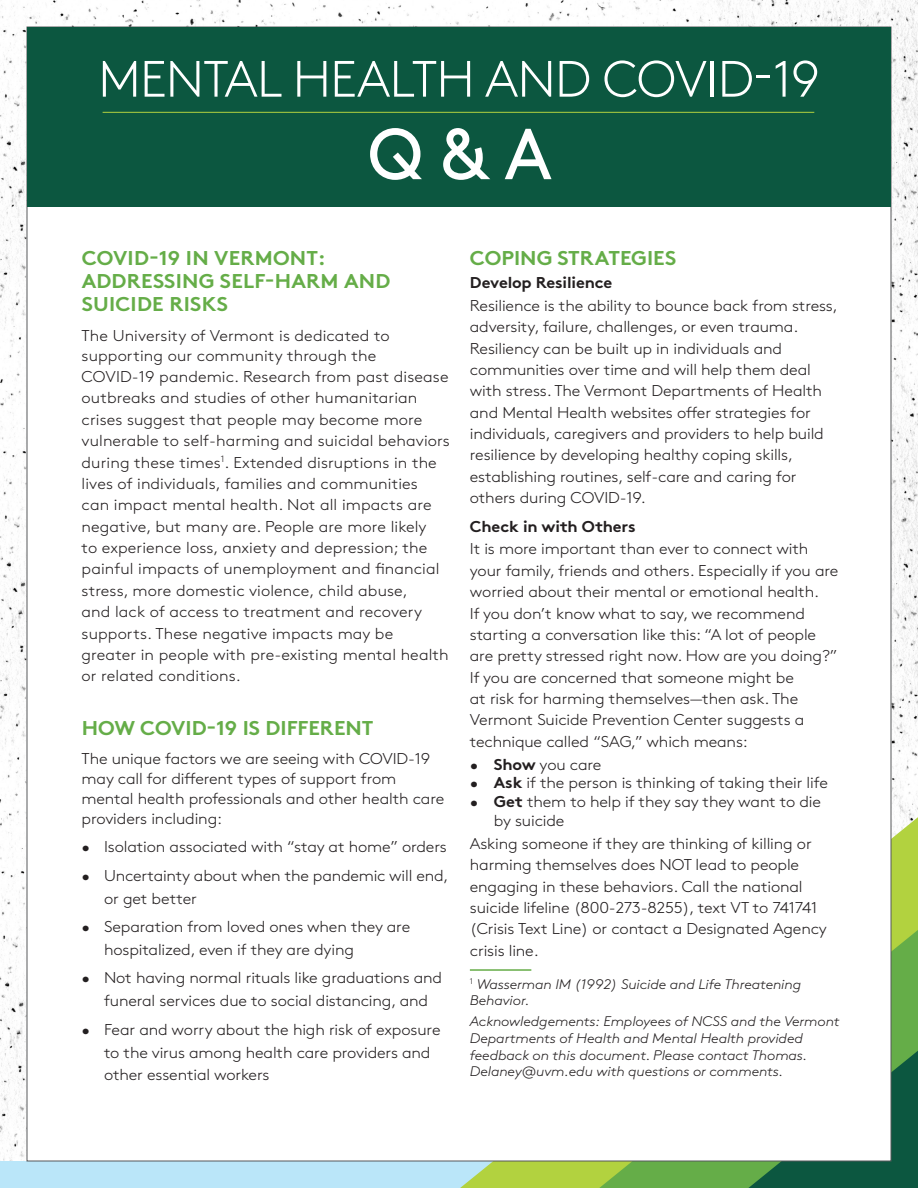
<style>
.page{position:relative;width:918px;height:1188px;background:#fff}
.page>*{position:absolute;margin:0;border:0;box-sizing:border-box;transform-origin:0 0}
.t1{font:72px "Brown Std";color:#fff}
.t2{font:300 51px "Brown Std";letter-spacing:-.015em;color:#fff}
.t3{font:700 19.95px/22.8px "Brown Std";letter-spacing:.01em;color:#65ad48;scale:1.05 1}
.t4{font:300 15.6px/21.3px "Brown Std";letter-spacing:-.01em;color:#231f20;scale:1.05 1}
.t5{font:700 15.6px "Brown Std";letter-spacing:-.01em;color:#231f20;scale:1.05 1}
.t6{font:italic 300 13.95px/16.6px "Brown Std";letter-spacing:-.01em;color:#231f20;scale:1.05 1}
.s1{font-weight:700}
</style>
<div class="page">
<img style="left:0;top:0;width:918px;height:1161px">
<div style="left:0;top:1161px;width:918px;height:27px;background:#bae6f9"></div>
<svg style="left:444px;top:806px;width:474px;height:382px;fill:#b2d23f"></svg>
<svg style="left:584px;top:919px;width:334px;height:269px;background:#73b246"></svg>
<svg style="left:733px;top:1040px;width:185px;height:148px;background:#1c6541"></svg>
<div style="left:27px;top:27px;width:864px;height:1134px;background:#fff"></div>
<div style="left:27px;top:27px;width:864px;height:179px;background:#0c5740"></div>
<hr style="left:470px;top:969px;width:61px;height:2px;background:#65ad48">
<hr style="left:103px;top:112px;width:711px;height:1px;background:#b2d23f">
<p class="t2" style="left:98px;top:50px;width:723px">MENTAL HEALTH AND COVID-19</p>
<p class="t1" style="left:368px;top:112px;width:186px">Q &amp; A</p>
<p class="t3" style="left:82px;top:247px;width:295px">COVID-19 IN VERMONT:<br>ADDRESSING SELF-HARM AND<br>SUICIDE RISKS</p>
<p class="t4" style="left:82px;top:326px;width:295px;line-height:19.8px">The University of Vermont is dedicated to supporting our community through the</p>
<p class="t4" style="left:82px;top:366px;width:352px">COVID-19 pandemic. Research from past disease outbreaks and studies of other humanitarian crises suggest that people may become more vulnerable to self-harming and suicidal behaviors during these times<sup>1</sup>. Extended disruptions in the lives of individuals, families and communities<br>can impact mental health. Not all impacts are negative, but many are. People are more likely<br>to experience loss, anxiety and depression; the painful impacts of unemployment and financial stress, more domestic violence, child abuse,<br>and lack of access to treatment and recovery supports. These negative impacts may be greater in people with pre-existing mental health or related conditions.</p>
<p class="t3" style="left:82px;top:717px;width:280px">HOW COVID-19 IS DIFFERENT</p>
<p class="t4" style="left:82px;top:749px;width:347px;line-height:20px">The unique factors we are seeing with COVID-19 may call for different types of support from mental health professionals and other health care providers including:</p>
<p class="t4" style="left:82px;top:837px;width:349px">• Isolation associated with “stay at home” orders</p>
<p class="t4" style="left:104px;top:864px;width:329px;line-height:22.8px;text-indent:-23px">• Uncertainty about when the pandemic will end, or get better</p>
<p class="t4" style="left:104px;top:916px;width:293px;line-height:22.8px;text-indent:-23px">• Separation from loved ones when they are hospitalized, even if they are dying</p>
<p class="t4" style="left:82px;top:967px;width:345px;line-height:22.8px;text-align:center">• Not having normal rituals like graduations and funeral services due to social distancing, and</p>
<p class="t4" style="left:104px;top:1018px;width:322px;line-height:22.8px;text-indent:-23px">• Fear and worry about the high risk of exposure to the virus among health care providers and other essential workers</p>
<p class="t3" style="left:470px;top:247px;width:198px">COPING STRATEGIES</p>
<p class="t5" style="left:470px;top:273px;width:137px">Develop Resilience</p>
<p class="t4" style="left:470px;top:295px;width:352px">Resilience is the ability to bounce back from stress, adversity, failure, challenges, or even trauma.<br>Resiliency can be built up in individuals and communities over time and will help them deal with stress. The Vermont Departments of Health and Mental Health websites offer strategies for individuals, caregivers and providers to help build resilience by developing healthy coping skills, establishing routines, self-care and caring for others during COVID-19.</p>
<p class="t5" style="left:470px;top:517px;width:159px">Check in with Others</p>
<p class="t4" style="left:470px;top:539px;width:352px">It is more important than ever to connect with your family, friends and others. Especially if you are worried about their mental or emotional health.<br>If you don’t know what to say, we recommend starting a conversation like this: “A lot of people are pretty stressed right now. How are you doing?” If you are concerned that someone might be<br>at risk for harming themselves—then ask. The Vermont Suicide Prevention Center suggests a technique called “SAG,” which means:</p>
<p class="t4" style="left:470px;top:754px;width:127px">• <span class="s1">Show</span> you care</p>
<p class="t4" style="left:470px;top:773px;width:342px">• <span class="s1">Ask</span> if the person is thinking of taking their life</p>
<p class="t4" style="left:494px;top:793px;width:313px;line-height:18.8px;text-indent:-24px">• <span class="s1">Get</span> them to help if they say they want to die by suicide</p>
<p class="t4" style="left:470px;top:833px;width:341px">Asking someone if they are thinking of killing or harming themselves does NOT lead to people engaging in these behaviors. Call the national suicide lifeline (800-273-8255), text VT to 741741 (Crisis Text Line) or contact a Designated Agency crisis line.</p>
<p class="t6" style="left:470px;top:976px;width:317px"><sup>1</sup> Wasserman IM (1992) Suicide and Life Threatening<br>Behavior.</p>
<p class="t6" style="left:470px;top:1014px;width:354px">Acknowledgements: Employees of NCSS and the Vermont Departments of Health and Mental Health provided feedback on this document. Please contact Thomas.<br>Delaney@uvm.edu with questions or comments.</p>
</div>
